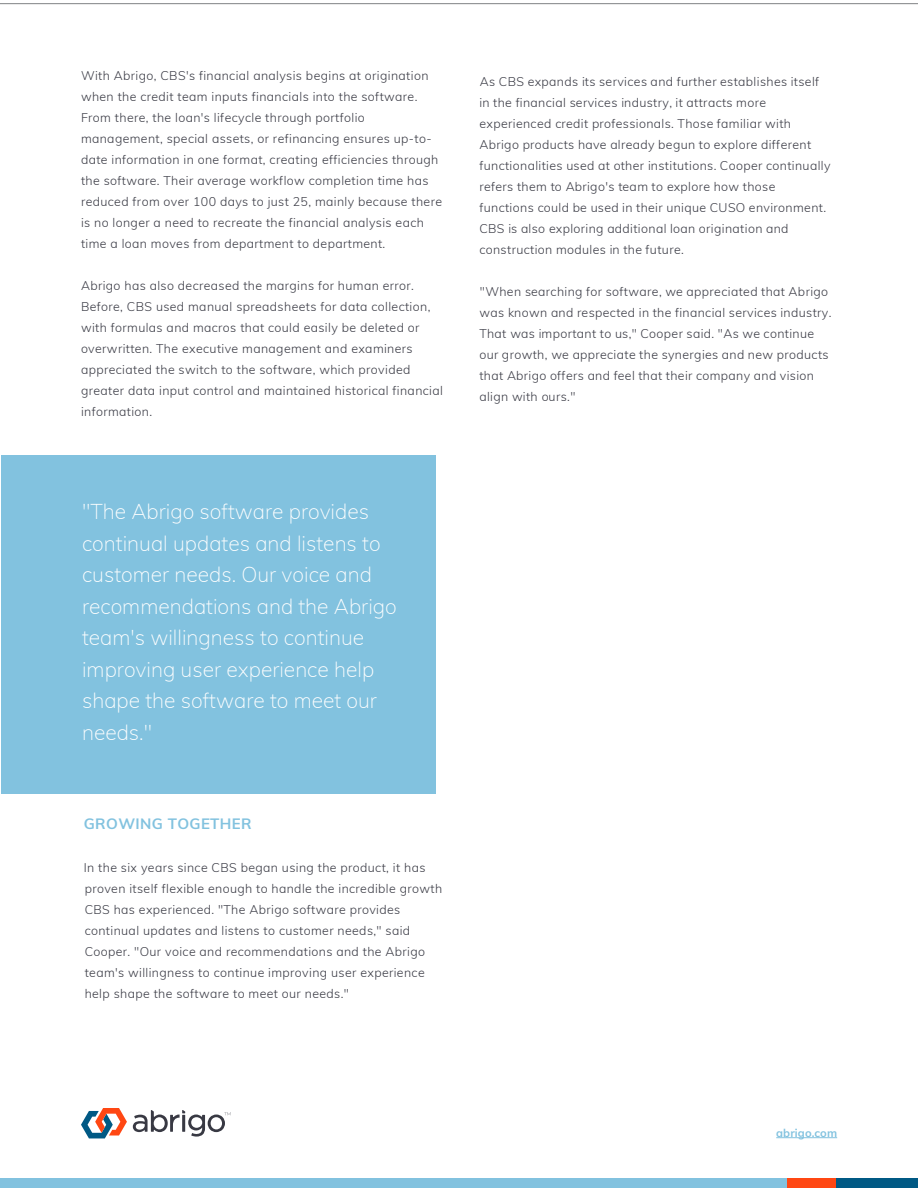
<style>
.page{position:relative;width:918px;height:1188px;background:#fff}
.page>*{position:absolute;margin:0;border:0;box-sizing:border-box;transform-origin:0 0}
.t1{font:200 21px/31.5px "Muli";color:#fff}
.t2{font:700 15px "Muli";letter-spacing:.025em;color:#82c2df}
.t3{font:300 12.3px/21px "Muli";letter-spacing:.03em;color:#383943}
.t4{font:700 11.25px "Muli";letter-spacing:.01em;color:#82c2df}
</style>
<div class="page">
<div style="left:0;top:1179px;width:815px;height:9px;background:#82c2df"></div>
<svg style="left:81px;top:1108px;width:46px;height:30px"></svg>
<svg style="left:133px;top:1110px;width:98px;height:27px"></svg>
<div style="left:787px;top:1179px;width:131px;height:9px;background:#ff4713"></div>
<div style="left:836px;top:1179px;width:82px;height:9px;background:#005984"></div>
<hr style="left:776px;top:1137px;width:61px;height:1px;background:#82c2df">
<hr style="left:0;top:3px;width:918px;height:1px;background:#808285">
<div style="left:1px;top:455px;width:435px;height:339px;background:#82c2df"></div>
<p class="t3" style="left:81px;top:64px;width:363px">With Abrigo, CBS's financial analysis begins at origination when the credit team inputs financials into the software.<br>From there, the loan's lifecycle through portfolio management, special assets, or refinancing ensures up-to&shy;date information in one format, creating efficiencies through the software. Their average workflow completion time has reduced from over 100 days to just 25, mainly because there is no longer a need to recreate the financial analysis each time a loan moves from department to department.</p>
<p class="t3" style="left:81px;top:274px;width:363px">Abrigo has also decreased the margins for human error.<br>Before, CBS used manual spreadsheets for data collection, with formulas and macros that could easily be deleted or overwritten. The executive management and examiners appreciated the switch to the software, which provided greater data input control and maintained historical financial information.</p>
<h1 class="t1" style="left:82px;top:495px;width:316px">"The Abrigo software provides continual updates and listens to customer needs. Our voice and recommendations and the Abrigo team's willingness to continue improving user experience help shape the software to meet our needs."</h1>
<p class="t2" style="left:84px;top:812px;width:169px">GROWING TOGETHER</p>
<p class="t3" style="left:84px;top:856px;width:360px">In the six years since CBS began using the product, it has proven itself flexible enough to handle the incredible growth CBS has experienced. "The Abrigo software provides continual updates and listens to customer needs," said Cooper. "Our voice and recommendations and the Abrigo team's willingness to continue improving user experience help shape the software to meet our needs."</p>
<p class="t3" style="left:479px;top:71px;width:353px">As CBS expands its services and further establishes itself in the financial services industry, it attracts more experienced credit professionals. Those familiar with Abrigo products have already begun to explore different functionalities used at other institutions. Cooper continually refers them to Abrigo's team to explore how those functions could be used in their unique CUSO environment.<br>CBS is also exploring additional loan origination and construction modules in the future.</p>
<p class="t3" style="left:479px;top:281px;width:354px">"When searching for software, we appreciated that Abrigo was known and respected in the financial services industry.<br>That was important to us," Cooper said. "As we continue our growth, we appreciate the synergies and new products that Abrigo offers and feel that their company and vision align with ours."</p>
<p class="t4" style="left:776px;top:1125px;width:62px">abrigo.com</p>
</div>
